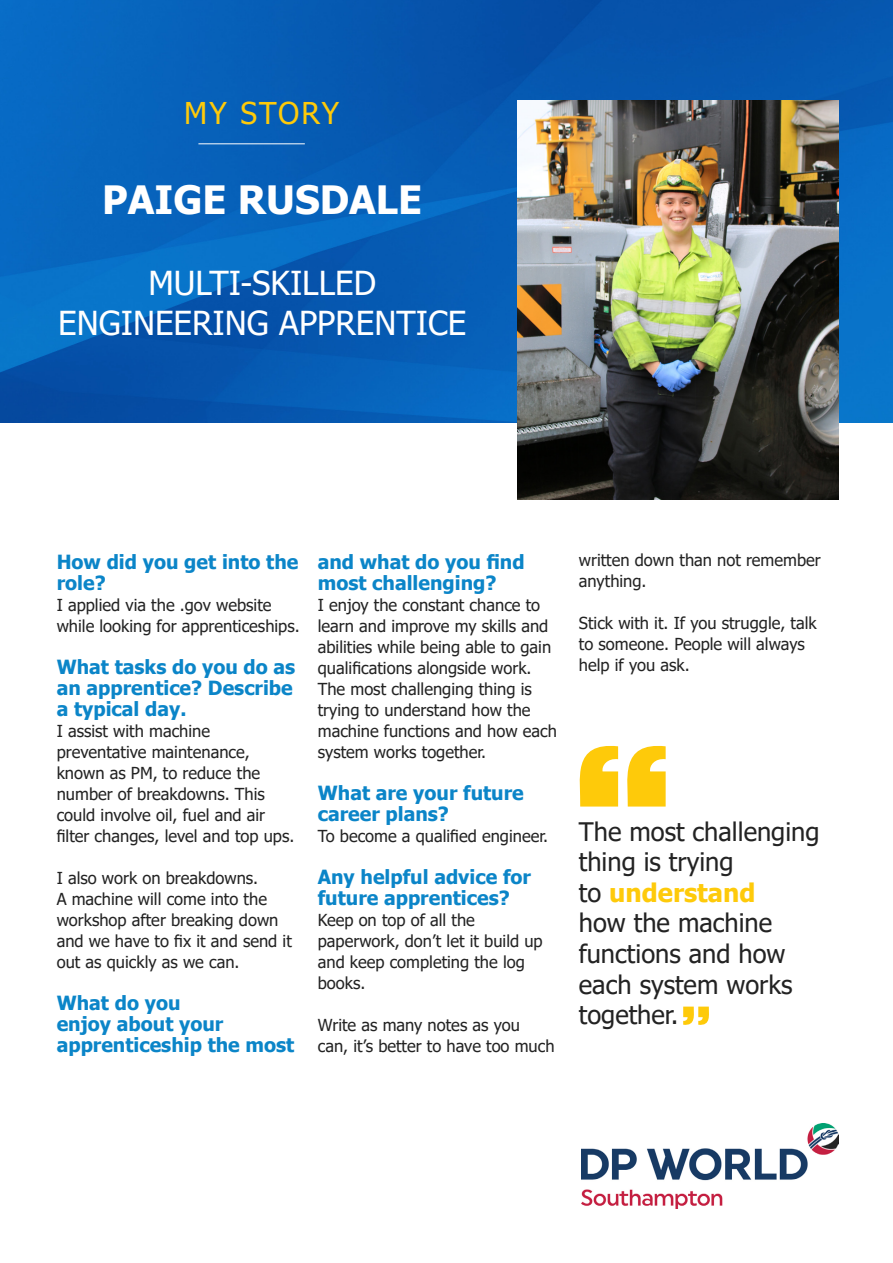
<style>
.page{position:relative;width:893px;height:1263px;background:#fff}
.page>*{position:absolute;margin:0;border:0;box-sizing:border-box;transform-origin:0 0}
.t1{font:700 39px "Tahoma";color:#fff}
.t2{font:33px/40.5px "Tahoma";color:#fff;text-align:center}
.t3{font:30px "Tahoma";letter-spacing:.07em;color:#feca0a}
.t4{font:25.5px/30.6px "Tahoma";color:#232323}
.Paragraph_Style_1{font:700 19.5px/21px "Tahoma";color:#0b85c8}
.t5{font:16.5px/21px "Tahoma";color:#232323}
.s1{font-weight:700;color:#feca0a}
</style>
<div class="page">
<img style="left:0;top:0;width:893px;height:422px">
<img style="left:518px;top:101px;width:321px;height:399px">
<img style="left:581px;top:1123px;width:258px;height:86px">
<svg style="left:579px;top:746px;width:87px;height:60px"></svg>
<svg style="left:683px;top:1006px;width:26px;height:19px"></svg>
<hr style="left:198px;top:143px;width:107px;height:1px;background:#fff">
<p class="t3" style="left:184px;top:93px;width:156px">MY STORY</p>
<p class="t1" style="left:102px;top:172px;width:321px">PAIGE RUSDALE</p>
<p class="t2" style="left:58px;top:264px;width:410px">MULTI-SKILLED<br>ENGINEERING APPRENTICE</p>
<p class="Paragraph_Style_1" style="left:57px;top:552px;width:243px">How did you get into the role?</p>
<p class="t5" style="left:57px;top:595px;width:245px">I applied via the .gov website while looking for apprenticeships.</p>
<p class="Paragraph_Style_1" style="left:57px;top:657px;width:240px">What tasks do you do as an apprentice? Describe a typical day.</p>
<p class="t5" style="left:57px;top:721px;width:239px">I assist with machine preventative maintenance, known as PM, to reduce the number of breakdowns. This could involve oil, fuel and air filter changes, level and top ups.</p>
<p class="t5" style="left:57px;top:868px;width:237px">I also work on breakdowns.<br>A machine will come into the workshop after breaking down and we have to fix it and send it out as quickly as we can.</p>
<p class="Paragraph_Style_1" style="left:57px;top:993px;width:239px">What do you<br>enjoy about your apprenticeship the most</p>
<p class="Paragraph_Style_1" style="left:318px;top:552px;width:208px">and what do you find most challenging?</p>
<p class="t5" style="left:318px;top:595px;width:241px">I enjoy the constant chance to learn and improve my skills and abilities while being able to gain qualifications alongside work.<br>The most challenging thing is trying to understand how the machine functions and how each system works together.</p>
<p class="Paragraph_Style_1" style="left:318px;top:783px;width:207px">What are your future career plans?</p>
<p class="t5" style="left:318px;top:826px;width:232px">To become a qualified engineer.</p>
<p class="Paragraph_Style_1" style="left:318px;top:867px;width:215px">Any helpful advice for future apprentices?</p>
<p class="t5" style="left:318px;top:910px;width:226px">Keep on top of all the paperwork, don’t let it build up and keep completing the log books.</p>
<p class="t5" style="left:318px;top:1015px;width:238px">Write as many notes as you<br>can, it’s better to have too much</p>
<p class="t5" style="left:579px;top:551px;width:243px">written down than not remember anything.</p>
<p class="t5" style="left:579px;top:614px;width:239px">Stick with it. If you struggle, talk to someone. People will always help if you ask.</p>
<p class="t4" style="left:579px;top:817px;width:242px">The most challenging thing is trying<br>to <span class="s1">understand<br></span>how the machine functions and how each system works together.</p>
</div>
